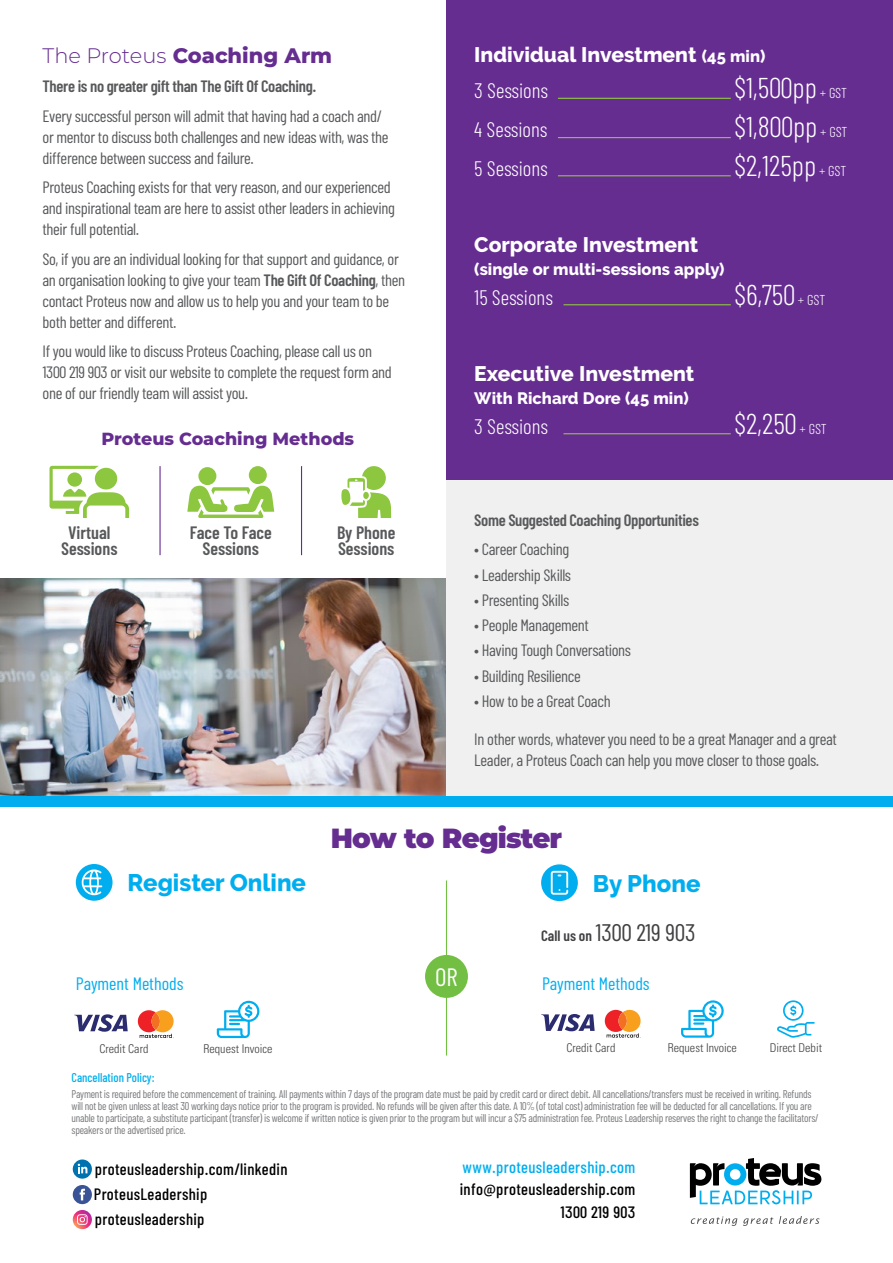
<style>
.page{position:relative;width:893px;height:1263px;background:#fff}
.page>*{position:absolute;margin:0;border:0;box-sizing:border-box;transform-origin:0 0}
.t1{font:300 28.65px "Barlow Condensed";color:#fff}
.t2{font:900 27.75px "Montserrat";letter-spacing:-.03em;color:#662d91}
.table_copy{font:25.2px "Barlow Condensed";color:#fff}
.copy{font:24px "Barlow Condensed";color:#414042}
.t3{font:800 23.85px "Raleway";color:#00aeef}
.t4{font:800 21px "Raleway";color:#fff}
.t5{font:300 21px "Barlow Condensed";color:#fff}
.t6{font:800 21px "Montserrat";color:#662d91}
.Body_text{font:600 18px "Barlow Condensed";color:#58595b}
.t7{font:18px "Barlow Condensed";color:#00aeef}
.t8{font:800 17.55px "Montserrat";color:#662d91}
.Body_text-2{font:16.5px/21px "Barlow Condensed";letter-spacing:-.02em;color:#58595b}
.subheading{font:500 16.5px "Barlow Condensed";letter-spacing:.02em;color:#000}
.Body_text-3{font:600 16.5px "Barlow Condensed";letter-spacing:-.02em;color:#58595b}
.t9{font:800 16.5px "Raleway";color:#fff}
.subheading-2{font:500 16.5px "Barlow Condensed";letter-spacing:.02em;color:#00aeef}
.Body_text-4{font:500 12.75px "Barlow Condensed";color:#00aeef;scale:.96 1}
.table_copy-2{font:300 condensed 12.15px "Univers";color:#414042}
.Body_text-5{font:11.25px/12px "Barlow Condensed";letter-spacing:-.02em;color:#77787b;scale:.96 1}
.s1{font-weight:300}
.s2{font-weight:600}
.s3{font-size:16.5px}
.s4{font-size:14.4px}
.s5{font-weight:600;font-size:15px}
</style>
<div class="page">
<img style="left:0;top:579px;width:446px;height:217px">
<div style="left:446px;top:480px;width:447px;height:316px;background:#f0f0f0"></div>
<div style="left:446px;top:0;width:447px;height:480px;background:#662d91"></div>
<div style="left:0;top:796px;width:893px;height:10px;background:#00aeef"></div>
<svg style="left:690px;top:1158px;width:131px;height:46px"></svg>
<svg style="left:691px;top:1216px;width:46px;height:10px"></svg>
<svg style="left:743px;top:1217px;width:30px;height:9px"></svg>
<svg style="left:779px;top:1216px;width:40px;height:8px"></svg>
<hr style="left:446px;top:880px;width:1px;height:175px;background:#72bf44">
<div style="left:425px;top:955px;width:43px;height:43px;background:#72bf44;border-radius:50%"></div>
<div style="left:76px;top:864px;width:37px;height:37px;background:#00aeef;border-radius:50%"></div>
<svg style="left:82px;top:869px;width:20px;height:26px"></svg>
<svg style="left:217px;top:1001px;width:42px;height:37px"></svg>
<svg style="left:138px;top:1010px;width:36px;height:28px"></svg>
<svg style="left:74px;top:1014px;width:54px;height:18px"></svg>
<svg style="left:681px;top:1000px;width:43px;height:38px"></svg>
<svg style="left:777px;top:1000px;width:38px;height:38px"></svg>
<svg style="left:605px;top:1010px;width:36px;height:28px"></svg>
<svg style="left:541px;top:1014px;width:54px;height:17px"></svg>
<svg style="left:541px;top:864px;width:37px;height:37px"></svg>
<svg style="left:551px;top:871px;width:17px;height:24px"></svg>
<svg style="left:73px;top:1159px;width:19px;height:20px"></svg>
<svg style="left:78px;top:1164px;width:9px;height:9px"></svg>
<div style="left:73px;top:1185px;width:19px;height:19px;background:#3a5397;border-radius:50%"></div>
<svg style="left:80px;top:1189px;width:5px;height:11px"></svg>
<svg style="left:73px;top:1210px;width:19px;height:19px"></svg>
<svg style="left:77px;top:1214px;width:11px;height:11px"></svg>
<hr style="left:563px;top:304px;width:168px;height:1px;background:#8dc63f">
<hr style="left:563px;top:433px;width:168px;height:1px;background:#8dc63f">
<hr style="left:558px;top:98px;width:173px;height:1px;background:#8dc63f">
<hr style="left:558px;top:137px;width:173px;height:1px;background:#8dc63f">
<hr style="left:558px;top:175px;width:173px;height:1px;background:#8dc63f">
<svg style="left:341px;top:466px;width:50px;height:52px"></svg>
<div style="left:363px;top:492px;width:6px;height:7px;background:#8dc63f;border-radius:50%"></div>
<svg style="left:50px;top:466px;width:79px;height:52px"></svg>
<div style="left:198px;top:467px;width:18px;height:18px;background:#8dc63f;border-radius:50%"></div>
<svg style="left:187px;top:486px;width:87px;height:32px"></svg>
<div style="left:249px;top:466px;width:18px;height:18px;background:#8dc63f;border-radius:50%"></div>
<hr style="left:159px;top:466px;width:2px;height:89px;background:#662d91">
<hr style="left:301px;top:466px;width:1px;height:89px;background:#662d91">
<p class="t6" style="left:43px;top:40px;width:291px"><span class="s1">The Proteus</span> Coaching Arm</p>
<p class="Body_text-3" style="left:43px;top:76px;width:275px">There is no greater gift than The Gift Of Coaching.</p>
<p class="Body_text-2" style="left:43px;top:105px;width:348px">Every successful person will admit that having had a coach and/ or mentor to discuss both challenges and new ideas with, was the difference between success and failure.</p>
<p class="Body_text-2" style="left:43px;top:177px;width:354px">Proteus Coaching exists for that very reason, and our experienced and inspirational team are here to assist other leaders in achieving their full potential.</p>
<p class="Body_text-2" style="left:43px;top:248px;width:364px">So, if you are an individual looking for that support and guidance, or an organisation looking to give your team <span class="s2">The Gift Of Coaching</span>, then contact Proteus now and allow us to help you and your team to be both better and different.</p>
<p class="Body_text-2" style="left:43px;top:341px;width:351px">If you would like to discuss Proteus Coaching, please call us on<br>1300 219 903 or visit our website to complete the request form and one of our friendly team will assist you.</p>
<p class="t8" style="left:101px;top:425px;width:254px">Proteus Coaching Methods</p>
<p class="Body_text" style="left:68px;top:521px;width:44px">Virtual</p>
<p class="Body_text" style="left:61px;top:537px;width:58px">Sessions</p>
<p class="Body_text" style="left:190px;top:521px;width:84px">Face To Face</p>
<p class="Body_text" style="left:203px;top:537px;width:58px">Sessions</p>
<p class="Body_text" style="left:337px;top:521px;width:60px">By Phone</p>
<p class="Body_text" style="left:338px;top:537px;width:58px">Sessions</p>
<p class="t4" style="left:474px;top:43px;width:293px">Individual Investment <span class="s3">(45 min)</span></p>
<p class="t5" style="left:474px;top:78px;width:75px">3 Sessions</p>
<p class="t1" style="left:734px;top:70px;width:115px">$1,500pp <span class="s4">+ GST</span></p>
<p class="t5" style="left:474px;top:116px;width:75px">4 Sessions</p>
<p class="t1" style="left:734px;top:109px;width:115px">$1,800pp <span class="s4">+ GST</span></p>
<p class="t5" style="left:474px;top:156px;width:75px">5 Sessions</p>
<p class="t1" style="left:734px;top:148px;width:114px">$2,125pp <span class="s4">+ GST</span></p>
<p class="t4" style="left:474px;top:233px;width:225px">Corporate Investment</p>
<p class="t9" style="left:474px;top:259px;width:252px">(single or multi-sessions apply)</p>
<p class="t5" style="left:474px;top:284px;width:80px">15 Sessions</p>
<p class="t1" style="left:734px;top:277px;width:93px">$6,750 <span class="s4">+ GST</span></p>
<p class="t4" style="left:474px;top:362px;width:222px">Executive Investment</p>
<p class="t9" style="left:474px;top:388px;width:216px">With Richard Dore (45 min)</p>
<p class="t5" style="left:474px;top:413px;width:75px">3 Sessions</p>
<p class="t1" style="left:734px;top:406px;width:94px">$2,250 <span class="s4">+ GST</span></p>
<p class="Body_text-3" style="left:474px;top:510px;width:226px">Some Suggested Coaching Opportunities</p>
<p class="Body_text-2" style="left:474px;top:539px;width:96px">• Career Coaching</p>
<p class="Body_text-2" style="left:474px;top:564px;width:98px">• Leadership Skills</p>
<p class="Body_text-2" style="left:474px;top:589px;width:96px">• Presenting Skills</p>
<p class="Body_text-2" style="left:474px;top:614px;width:116px">• People Management</p>
<p class="Body_text-2" style="left:474px;top:640px;width:158px">• Having Tough Conversations</p>
<p class="Body_text-2" style="left:474px;top:665px;width:108px">• Building Resilience</p>
<p class="Body_text-2" style="left:474px;top:690px;width:138px">• How to be a Great Coach</p>
<p class="Body_text-2" style="left:474px;top:728px;width:364px">In other words, whatever you need to be a great Manager and a great<br>Leader, a Proteus Coach can help you move closer to those goals.</p>
<p class="t2" style="left:331px;top:817px;width:233px">How to Register</p>
<p class="t3" style="left:128px;top:869px;width:180px">Register Online</p>
<p class="t3" style="left:593px;top:870px;width:109px">By Phone</p>
<p class="copy" style="left:541px;top:917px;width:156px"><span class="s5">Call us on</span> 1300 219 903</p>
<p class="t7" style="left:76px;top:973px;width:109px">Payment Methods</p>
<p class="table_copy" style="left:435px;top:961px;width:24px">OR</p>
<p class="t7" style="left:542px;top:973px;width:109px">Payment Methods</p>
<p class="table_copy-2" style="left:99px;top:1041px;width:50px">Credit Card</p>
<p class="table_copy-2" style="left:204px;top:1041px;width:71px">Request Invoice</p>
<p class="table_copy-2" style="left:566px;top:1040px;width:50px">Credit Card</p>
<p class="table_copy-2" style="left:668px;top:1040px;width:71px">Request Invoice</p>
<p class="table_copy-2" style="left:770px;top:1040px;width:54px">Direct Debit</p>
<p class="Body_text-4" style="left:72px;top:1069px;width:88px">Cancellation Policy:</p>
<p class="Body_text-5" style="left:72px;top:1088px;width:779px">Payment is required before the commencement of training. All payments within 7 days of the program date must be paid by credit card or direct debit. All cancellations/transfers must be received in writing. Refunds will not be given unless at least 30 working days notice prior to the program is provided. No refunds will be given after this date. A 10% (of total cost) administration fee will be deducted for all cancellations. If you are unable to participate, a substitute participant (transfer) is welcome if written notice is given prior to the program but will incur a $75 administration fee. Proteus Leadership reserves the right to change the facilitators/ speakers or the advertised price.</p>
<p class="subheading" style="left:95px;top:1158px;width:194px">proteusleadership.com/linkedin</p>
<p class="subheading" style="left:94px;top:1183px;width:115px">ProteusLeadership</p>
<p class="subheading" style="left:95px;top:1208px;width:111px">proteusleadership</p>
<p class="subheading-2" style="left:463px;top:1156px;width:174px">www.proteusleadership.com</p>
<p class="subheading" style="left:460px;top:1179px;width:177px">info@proteusleadership.com</p>
<p class="subheading" style="left:560px;top:1201px;width:76px">1300 219 903</p>
</div>
